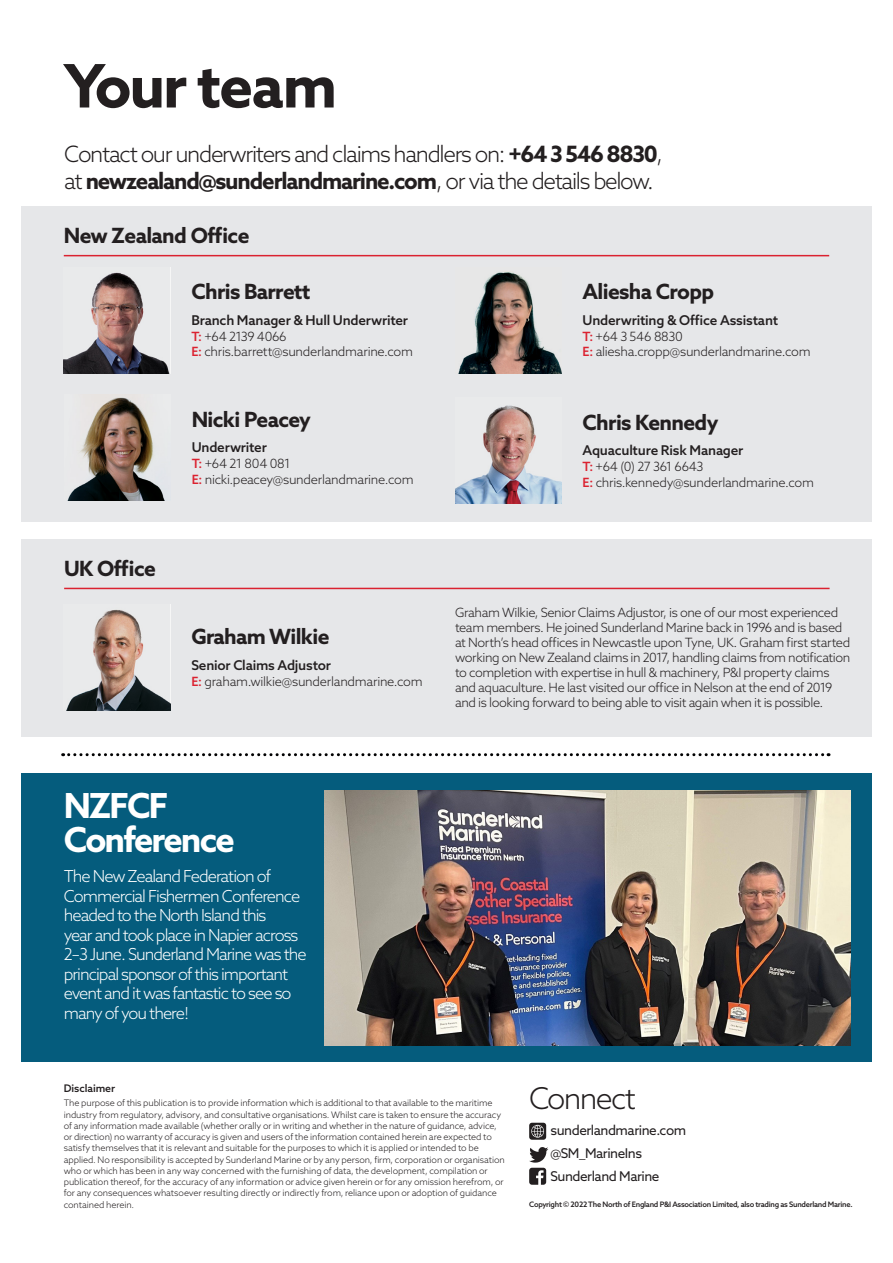
<style>
.page{position:relative;width:893px;height:1263px;background:#fff}
.page>*{position:absolute;margin:0;border:0;box-sizing:border-box;transform-origin:0 0}
.NORTH_-_Title__Mediu{font:700 60px "Azo Sans";letter-spacing:-.035em;color:#231f20}
.NORTH_-_Title__Large{font:700 34.5px/34.5px "Azo Sans";letter-spacing:-.055em;color:#fff}
.NORTH_-_Contact_-_He{font:300 30px "Azo Sans";letter-spacing:-.06em;color:#231f20}
.NORTH_-_Introduction{font:300 22.5px/27px "Azo Sans";letter-spacing:-.06em;color:#231f20}
.NORTH_-_Sub_Header{font:700 21px "Azo Sans";letter-spacing:-.03em;color:#231f20}
.NORTH_-_Header_1{font:700 21px "Azo Sans";letter-spacing:-.03em;color:#231f20}
.NORTH_-_Introduction-2{font:300 16.5px/19.5px "Azo Sans";letter-spacing:-.06em;color:#fff}
.NORTH_-_Sub_Header-2{font:500 13.5px "Azo Sans";letter-spacing:-.015em;color:#231f20}
.NORTH_-_Contact_-_Co{font:13.5px "Azo Sans";letter-spacing:-.035em;color:#231f20}
.NORTH_-_Body_2{font:300 12.75px/15px "Azo Sans";letter-spacing:-.03em;color:#231f20}
.NORTH_-_Sub_Header-3{font:300 12.75px/15.8px "Azo Sans";letter-spacing:-.025em;color:#231f20}
.NORTH_-_Sub_Header-4{font:500 10.5px "Azo Sans";letter-spacing:-.005em;color:#231f20}
.NORTH_-_Body_1{font:300 9px/11.2px "Azo Sans";letter-spacing:-.01em;color:#231f20}
.NORTH_-_Contact_-_Co-2{font:500 7.5px "Azo Sans";letter-spacing:-.035em;color:#231f20}
.s1{font-weight:700}
.s2{font-weight:500;color:#db2230}
</style>
<div class="page">
<div style="left:22px;top:773px;width:850px;height:289px;background:#055c7d"></div>
<svg style="left:529px;top:1123px;width:17px;height:17px"></svg>
<svg style="left:529px;top:1147px;width:19px;height:15px"></svg>
<svg style="left:529px;top:1168px;width:17px;height:17px"></svg>
<div style="left:21px;top:206px;width:851px;height:316px;background:#e6e7e9"></div>
<svg style="left:64px;top:272px;width:105px;height:101px"></svg>
<svg style="left:458px;top:271px;width:103px;height:102px"></svg>
<img style="left:67px;top:397px;width:98px;height:104px">
<img style="left:455px;top:405px;width:106px;height:99px">
<hr style="left:64px;top:255px;width:765px;height:1px;background:#db2230">
<div style="left:22px;top:539px;width:850px;height:197px;background:#e6e7e9"></div>
<hr style="left:64px;top:588px;width:766px;height:1px;background:#db2230">
<img style="left:66px;top:610px;width:104px;height:100px">
<img style="left:325px;top:790px;width:525px;height:255px">
<svg style="left:63px;top:753px;width:766px;height:3px"></svg>
<p class="NORTH_-_Title__Mediu" style="left:64px;top:46px;width:275px">Your team</p>
<p class="NORTH_-_Introduction" style="left:64px;top:141px;width:601px">Contact our underwriters and claims handlers on: <span class="s1">+64 3 546 8830</span>, at <span class="s1">newzealand@sunderlandmarine.com</span>, or via the details below.</p>
<p class="NORTH_-_Header_1" style="left:64px;top:221px;width:187px">New Zealand Office</p>
<p class="NORTH_-_Header_1" style="left:191px;top:278px;width:121px">Chris Barrett</p>
<p class="NORTH_-_Sub_Header-2" style="left:191px;top:311px;width:218px">Branch Manager &amp; Hull Underwriter</p>
<p class="NORTH_-_Sub_Header-3" style="left:191px;top:328px;width:223px"><span class="s2">T:</span> +64 2139 4066<br><span class="s2">E:</span> chris.barrett@sunderlandmarine.com</p>
<p class="NORTH_-_Sub_Header" style="left:64px;top:554px;width:93px">UK Office</p>
<p class="NORTH_-_Sub_Header" style="left:192px;top:405px;width:121px">Nicki Peacey</p>
<p class="NORTH_-_Sub_Header-2" style="left:192px;top:439px;width:77px">Underwriter</p>
<p class="NORTH_-_Sub_Header-3" style="left:192px;top:456px;width:223px"><span class="s2">T:</span> +64 21 804 081<br><span class="s2">E:</span> nicki.peacey@sunderlandmarine.com</p>
<p class="NORTH_-_Sub_Header" style="left:191px;top:623px;width:140px">Graham Wilkie</p>
<p class="NORTH_-_Sub_Header-2" style="left:191px;top:656px;width:141px">Senior Claims Adjustor</p>
<p class="NORTH_-_Sub_Header-3" style="left:191px;top:673px;width:233px"><span class="s2">E:</span> graham.wilkie@sunderlandmarine.com</p>
<p class="NORTH_-_Title__Large" style="left:64px;top:787px;width:172px">NZFCF<br>Conference</p>
<p class="NORTH_-_Introduction-2" style="left:64px;top:866px;width:244px">The New Zealand Federation of<br>Commercial Fishermen Conference headed to the North Island this<br>year and took place in Napier across<br>2–3 June. Sunderland Marine was the principal sponsor of this important event and it was fantastic to see so many of you there!</p>
<p class="NORTH_-_Header_1" style="left:583px;top:278px;width:133px">Aliesha Cropp</p>
<p class="NORTH_-_Sub_Header-2" style="left:583px;top:311px;width:197px">Underwriting &amp; Office Assistant</p>
<p class="NORTH_-_Sub_Header-3" style="left:583px;top:328px;width:230px"><span class="s2">T:</span> +64 3 546 8830<br><span class="s2">E:</span> aliesha.cropp@sunderlandmarine.com</p>
<p class="NORTH_-_Sub_Header" style="left:583px;top:408px;width:137px">Chris Kennedy</p>
<p class="NORTH_-_Sub_Header-2" style="left:583px;top:442px;width:162px">Aquaculture Risk Manager</p>
<p class="NORTH_-_Sub_Header-3" style="left:583px;top:459px;width:233px"><span class="s2">T:</span> +64 (0) 27 361 6643<br><span class="s2">E:</span> chris.kennedy@sunderlandmarine.com</p>
<p class="NORTH_-_Body_2" style="left:455px;top:605px;width:397px">Graham Wilkie, Senior Claims Adjustor, is one of our most experienced team members. He joined Sunderland Marine back in 1996 and is based at North’s head offices in Newcastle upon Tyne, UK. Graham first started working on New Zealand claims in 2017, handling claims from notification to completion with expertise in hull &amp; machinery, P&amp;I property claims and aquaculture. He last visited our office in Nelson at the end of 2019 and is looking forward to being able to visit again when it is possible.</p>
<p class="NORTH_-_Sub_Header-4" style="left:64px;top:1081px;width:53px">Disclaimer</p>
<p class="NORTH_-_Body_1" style="left:64px;top:1097px;width:443px">The purpose of this publication is to provide information which is additional to that available to the maritime industry from regulatory, advisory, and consultative organisations. Whilst care is taken to ensure the accuracy of any information made available (whether orally or in writing and whether in the nature of guidance, advice, or direction) no warranty of accuracy is given and users of the information contained herein are expected to satisfy themselves that it is relevant and suitable for the purposes to which it is applied or intended to be applied. No responsibility is accepted by Sunderland Marine or by any person, firm, corporation or organisation who or which has been in any way concerned with the furnishing of data, the development, compilation or publication thereof, for the accuracy of any information or advice given herein or for any omission herefrom, or for any consequences whatsoever resulting directly or indirectly from, reliance upon or adoption of guidance contained herein.</p>
<p class="NORTH_-_Contact_-_He" style="left:529px;top:1078px;width:108px">Connect</p>
<p class="NORTH_-_Contact_-_Co" style="left:550px;top:1121px;width:137px">sunderlandmarine.com</p>
<p class="NORTH_-_Contact_-_Co" style="left:550px;top:1144px;width:93px">@SM_MarineIns</p>
<p class="NORTH_-_Contact_-_Co" style="left:550px;top:1167px;width:111px">Sunderland Marine</p>
<p class="NORTH_-_Contact_-_Co-2" style="left:529px;top:1199px;width:325px">Copyright © 2022 The North of England P&amp;I Association Limited, also trading as Sunderland Marine.</p>
</div>
